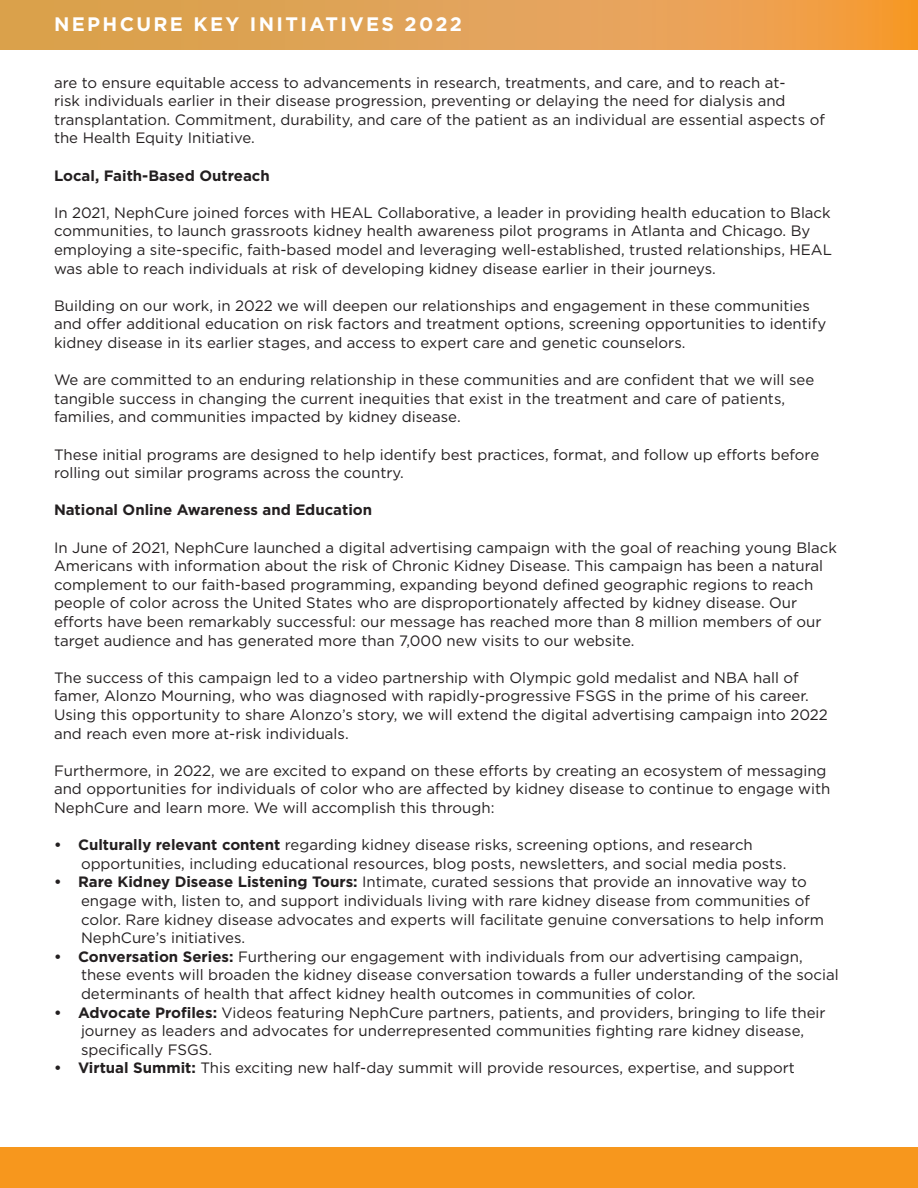
<style>
.page{position:relative;width:918px;height:1188px;background:#fff}
.page>*{position:absolute;margin:0;border:0;box-sizing:border-box;transform-origin:0 0}
.body{font:700 19.5px "Gotham";letter-spacing:.12em;color:#fff}
.bold{font:15px/18.6px "Gotham";color:#231f20}
.body-2{font:15px/18.6px "Gotham";color:#231f20}
.bold-2{font:700 15px "Gotham";color:#231f20}
.s1{font-weight:700}
</style>
<div class="page">
<svg style="left:0;top:0;width:918px;height:50px;background:#e3a151"></svg>
<div style="left:0;top:1148px;width:918px;height:40px;background:#f7971d"></div>
<p class="body" style="left:54px;top:11px;width:410px">NEPHCURE KEY INITIATIVES 2022</p>
<p class="body-2" style="left:54px;top:73px;width:772px">are to ensure equitable access to advancements in research, treatments, and care, and to reach at-<br>risk individuals earlier in their disease progression, preventing or delaying the need for dialysis and transplantation. Commitment, durability, and care of the patient as an individual are essential aspects of the Health Equity Initiative.</p>
<p class="bold-2" style="left:54px;top:165px;width:217px">Local, Faith-Based Outreach</p>
<p class="bold" style="left:54px;top:203px;width:780px">In 2021, NephCure joined forces with HEAL Collaborative, a leader in providing health education to Black communities, to launch grassroots kidney health awareness pilot programs in Atlanta and Chicago. By employing a site-specific, faith-based model and leveraging well-established, trusted relationships, HEAL was able to reach individuals at risk of developing kidney disease earlier in their journeys.</p>
<p class="bold" style="left:54px;top:296px;width:774px">Building on our work, in 2022 we will deepen our relationships and engagement in these communities and offer additional education on risk factors and treatment options, screening opportunities to identify kidney disease in its earlier stages, and access to expert care and genetic counselors.</p>
<p class="bold" style="left:54px;top:370px;width:762px">We are committed to an enduring relationship in these communities and are confident that we will see tangible success in changing the current inequities that exist in the treatment and care of patients, families, and communities impacted by kidney disease.</p>
<p class="bold" style="left:54px;top:445px;width:767px">These initial programs are designed to help identify best practices, format, and follow up efforts before rolling out similar programs across the country.</p>
<p class="bold-2" style="left:54px;top:500px;width:320px">National Online Awareness and Education</p>
<p class="bold" style="left:54px;top:538px;width:784px">In June of 2021, NephCure launched a digital advertising campaign with the goal of reaching young Black Americans with information about the risk of Chronic Kidney Disease. This campaign has been a natural complement to our faith-based programming, expanding beyond defined geographic regions to reach people of color across the United States who are disproportionately affected by kidney disease. Our efforts have been remarkably successful: our message has reached more than 8 million members of our target audience and has generated more than 7,000 new visits to our website.</p>
<p class="bold" style="left:54px;top:668px;width:775px">The success of this campaign led to a video partnership with Olympic gold medalist and NBA hall of famer, Alonzo Mourning, who was diagnosed with rapidly-progressive FSGS in the prime of his career.<br>Using this opportunity to share Alonzo’s story, we will extend the digital advertising campaign into 2022 and reach even more at-risk individuals.</p>
<p class="bold" style="left:54px;top:761px;width:778px">Furthermore, in 2022, we are excited to expand on these efforts by creating an ecosystem of messaging and opportunities for individuals of color who are affected by kidney disease to continue to engage with<br>NephCure and learn more. We will accomplish this through:</p>
<p class="bold" style="left:81px;top:835px;width:707px;text-indent:-27px"><span class="s1">• Culturally relevant content</span> regarding kidney disease risks, screening options, and research opportunities, including educational resources, blog posts, newsletters, and social media posts.</p>
<p class="bold" style="left:81px;top:872px;width:745px;text-indent:-27px"><span class="s1">• Rare Kidney Disease Listening Tours:</span> Intimate, curated sessions that provide an innovative way to engage with, listen to, and support individuals living with rare kidney disease from communities of color. Rare kidney disease advocates and experts will facilitate genuine conversations to help inform NephCure’s initiatives.</p>
<p class="bold" style="left:81px;top:947px;width:759px;text-indent:-27px"><span class="s1">• Conversation Series:</span> Furthering our engagement with individuals from our advertising campaign, these events will broaden the kidney disease conversation towards a fuller understanding of the social determinants of health that affect kidney health outcomes in communities of color.</p>
<p class="bold" style="left:81px;top:1003px;width:746px;text-indent:-27px"><span class="s1">• Advocate Profiles:</span> Videos featuring NephCure partners, patients, and providers, bringing to life their journey as leaders and advocates for underrepresented communities fighting rare kidney disease, specifically FSGS.</p>
<p class="bold" style="left:54px;top:1058px;width:742px"><span class="s1">• Virtual Summit:</span> This exciting new half-day summit will provide resources, expertise, and support</p>
</div>
